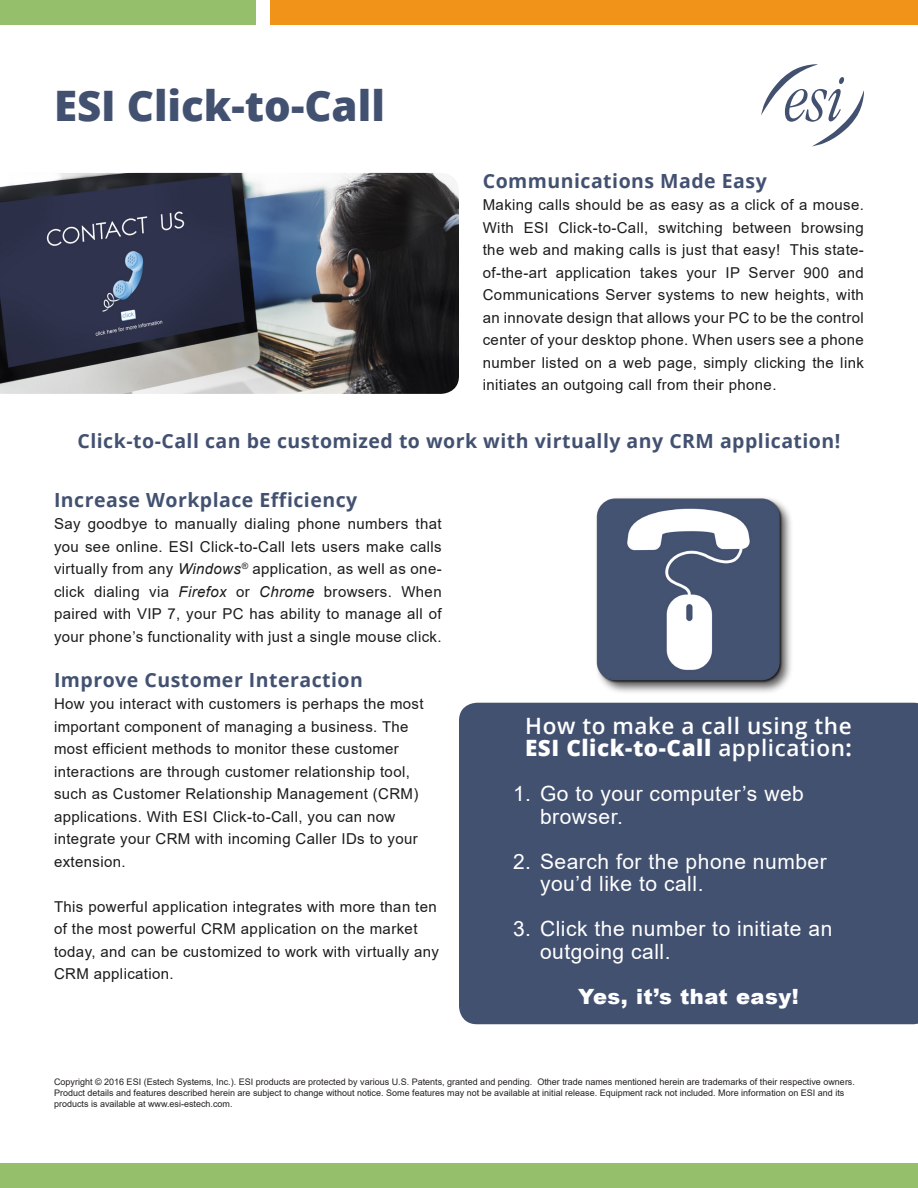
<style>
.page{position:relative;width:918px;height:1188px;background:#fff}
.page>*{position:absolute;margin:0;border:0;box-sizing:border-box;transform-origin:0 0}
.t1{font:800 42px "Open Sans";color:#435171}
.t2{font:800 22.5px "Open Sans";letter-spacing:.025em;color:#fff}
.t3{font:600 22.5px "Open Sans";letter-spacing:.025em;color:#fff}
.t4{font:21px/22.5px "Arial";letter-spacing:.025em;color:#fff}
.t5{font:900 21px "Arial";letter-spacing:.025em;color:#fff}
.t6{font:700 19.5px "Open Sans";letter-spacing:.025em;color:#435171}
.t7{font:15px/22.5px "Arial";letter-spacing:.025em;color:#1c1c1c;text-align:justify}
.t8{font:9px/10.8px "Arial";color:#231f20}
.s1{font-style:italic}
.s2{font-weight:600}
.s3{font-weight:700}
</style>
<div class="page">
<div style="left:459px;top:703px;width:459px;height:321px;background:#435171"></div>
<div style="left:270px;top:0;width:648px;height:24px;background:#f29319"></div>
<div style="left:0;top:0;width:255px;height:24px;background:#96bf6c"></div>
<div style="left:0;top:1164px;width:918px;height:24px;background:#96bf6c"></div>
<svg style="left:761px;top:64px;width:103px;height:83px"></svg>
<div style="left:594px;top:495px;width:200px;height:200px;background:#231f20;opacity:.75"></div>
<img style="left:594px;top:495px;width:190px;height:190px">
<img style="left:0;top:173px;width:459px;height:221px">
<p class="t1" style="left:54px;top:74px;width:332px">ESI Click-to-Call</p>
<p class="t6" style="left:483px;top:167px;width:286px">Communications Made Easy</p>
<p class="t7" style="left:483px;top:194px;width:383px">Making calls should be as easy as a click of a mouse.<br>With ESI Click-to-Call, switching between browsing the web and making calls is just that easy! This state&shy;of-the-art application takes your IP Server 900 and Communications Server systems to new heights, with an innovate design that allows your PC to be the control center of your desktop phone. When users see a phone number listed on a web page, simply clicking the link initiates an outgoing call from their phone.</p>
<p class="t6" style="left:78px;top:427px;width:764px">Click-to-Call can be customized to work with virtually any CRM application!</p>
<p class="t6" style="left:54px;top:486px;width:305px">Increase Workplace Efficiency</p>
<p class="t7" style="left:54px;top:513px;width:389px">Say goodbye to manually dialing phone numbers that you see online. ESI Click-to-Call lets users make calls virtually from any <span class="s1">Windows</span><sup>®</sup> application, as well as one&shy;click dialing via <span class="s1">Firefox</span> or <span class="s1">Chrome</span> browsers. When paired with VIP 7, your PC has ability to manage all of your phone’s functionality with just a single mouse click.</p>
<p class="t6" style="left:54px;top:666px;width:310px">Improve Customer Interaction</p>
<p class="t7" style="left:54px;top:693px;width:371px;text-align:left">How you interact with customers is perhaps the most important component of managing a business. The most efficient methods to monitor these customer interactions are through customer relationship tool, such as Customer Relationship Management (CRM) applications. With ESI Click-to-Call, you can now integrate your CRM with incoming Caller IDs to your extension.</p>
<p class="t7" style="left:54px;top:895px;width:387px;text-align:left">This powerful application integrates with more than ten of the most powerful CRM application on the market today, and can be customized to work with virtually any CRM application.</p>
<p class="t3" style="left:525px;top:710px;width:328px">How to make a call using the</p>
<p class="t2" style="left:525px;top:731px;width:328px">ESI Click-to-Call <span class="s2">application</span><span class="s3">:</span></p>
<p class="t4" style="left:540px;top:782px;width:265px;text-indent:-27px">1. Go to your computer’s web browser.</p>
<p class="t4" style="left:540px;top:850px;width:288px;text-indent:-27px">2. Search for the phone number you’d like to call.</p>
<p class="t4" style="left:540px;top:917px;width:294px;text-indent:-27px">3. Click the number to initiate an outgoing call.</p>
<p class="t5" style="left:578px;top:981px;width:222px">Yes, it’s that easy!</p>
<p class="t8" style="left:54px;top:1076px;width:802px">Copyright © 2016 ESI (Estech Systems, Inc.). ESI products are protected by various U.S. Patents, granted and pending. Other trade names mentioned herein are trademarks of their respective owners.<br>Product details and features described herein are subject to change without notice. Some features may not be available at initial release. Equipment rack not included. More information on ESI and its products is available at www.esi-estech.com.</p>
</div>
